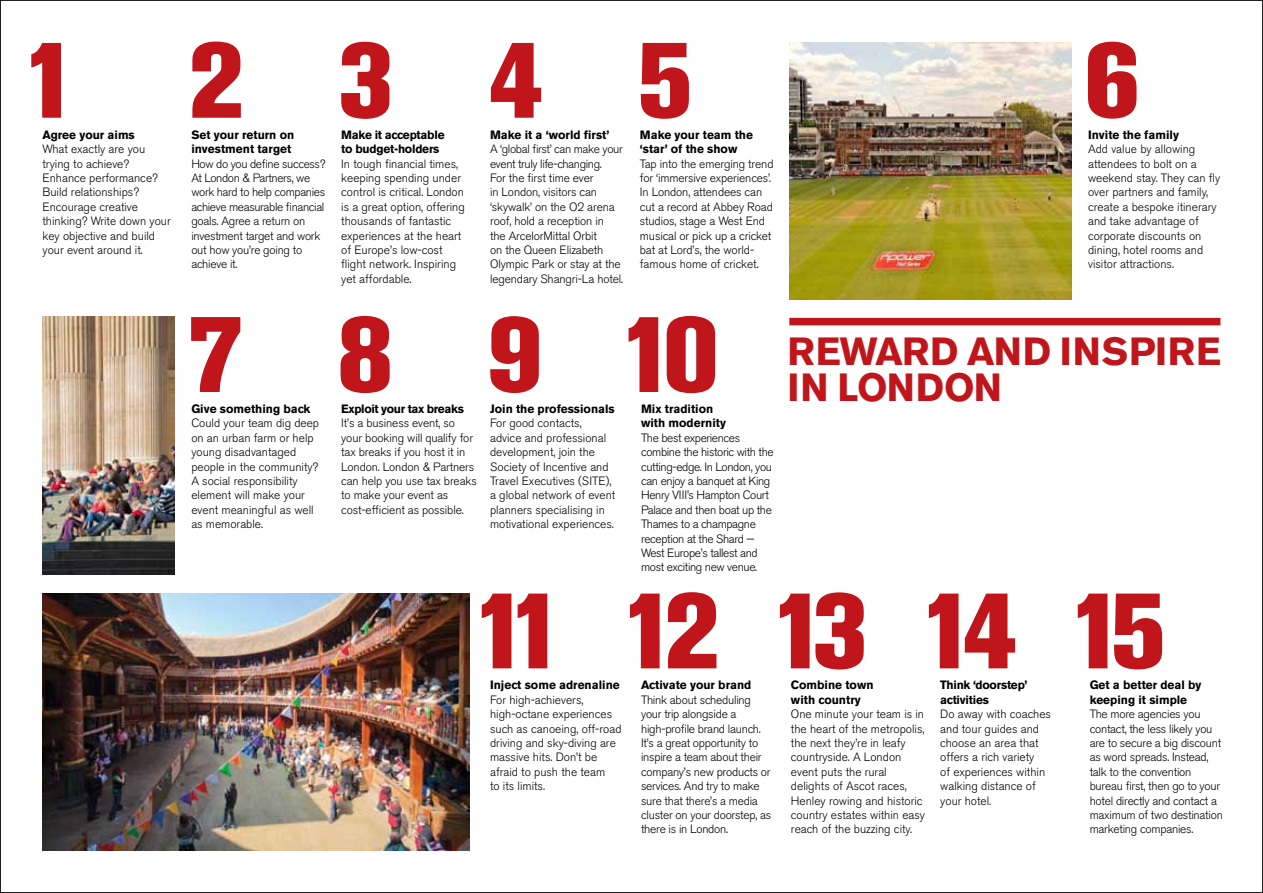
<style>
.page{position:relative;width:1263px;height:893px;background:#fff}
.page>*{position:absolute;margin:0;border:0;box-sizing:border-box;transform-origin:0 0}
.t1{font:800 105.9px "Akzidenz Grotesk BE";letter-spacing:-.115em;color:#c0151b}
.t2{font:700 39px/36px "Akzidenz Grotesk BE";letter-spacing:.02em;color:#c0151b}
.t3{font:300 12px/14.4px "Akzidenz Grotesk BE";color:#000}
.t4{font:300 12px/14.4px "Akzidenz Grotesk BE";letter-spacing:-.02em;color:#000}
.t5{font:300 12px/14.4px "Akzidenz Grotesk BE";letter-spacing:-.03em;color:#000}
.t6{font:700 12px/14.4px "Akzidenz Grotesk BE";color:#000}
.t7{font:700 12px/14.4px "Akzidenz Grotesk BE";letter-spacing:-.02em;color:#000}
.t8{font:700 12px "Akzidenz Grotesk BE";letter-spacing:-.03em;color:#000}
</style>
<div class="page">
<div style="left:789px;top:318px;width:431px;height:7px;background:#c0151b"></div>
<img style="left:43px;top:317px;width:132px;height:257px">
<img style="left:43px;top:593px;width:427px;height:257px">
<img style="left:790px;top:43px;width:281px;height:257px">
<h1 class="t1" style="left:22px;top:19px;width:56px">1</h1>
<p class="t6" style="left:43px;top:127px;width:94px">Agree your aims</p>
<p class="t3" style="left:43px;top:142px;width:130px">What exactly are you trying to achieve?<br>Enhance performance?<br>Build relationships?<br>Encourage creative thinking? Write down your key objective and build your event around it.</p>
<h1 class="t1" style="left:189px;top:19px;width:56px">2</h1>
<p class="t6" style="left:191px;top:127px;width:104px">Set your return on investment target</p>
<p class="t5" style="left:191px;top:156px;width:136px">How do you define success?<br>At London &amp; Partners, we work hard to help companies achieve measurable financial goals. Agree a return on investment target and work out how you’re going to achieve it.</p>
<h1 class="t1" style="left:338px;top:19px;width:56px">3</h1>
<h1 class="t1" style="left:1085px;top:19px;width:56px">6</h1>
<h1 class="t1" style="left:489px;top:19px;width:56px">4</h1>
<h1 class="t1" style="left:638px;top:19px;width:56px">5</h1>
<p class="t7" style="left:341px;top:127px;width:105px">Make it acceptable to budget-holders</p>
<p class="t3" style="left:341px;top:156px;width:125px">In tough financial times, keeping spending under control is critical. London is a great option, offering thousands of fantastic experiences at the heart of Europe’s low-cost flight network. Inspiring yet affordable.</p>
<p class="t6" style="left:490px;top:127px;width:121px">Make it a ‘world first’</p>
<p class="t3" style="left:490px;top:142px;width:135px">A ‘global first’ can make your event truly life-changing.<br>For the first time ever<br>in London, visitors can ‘skywalk’ on the O2 arena roof, hold a reception in<br>the ArcelorMittal Orbit<br>on the Queen Elizabeth<br>Olympic Park or stay at the legendary Shangri-La hotel.</p>
<p class="t6" style="left:640px;top:127px;width:115px">Make your team the ‘star’ of the show</p>
<p class="t3" style="left:640px;top:156px;width:135px">Tap into the emerging trend for ‘immersive experiences’.<br>In London, attendees can cut a record at Abbey Road studios, stage a West End musical or pick up a cricket bat at Lord’s, the world&shy;famous home of cricket.</p>
<p class="t6" style="left:1088px;top:127px;width:92px">Invite the family</p>
<p class="t3" style="left:1088px;top:142px;width:134px">Add value by allowing attendees to bolt on a weekend stay. They can fly over partners and family, create a bespoke itinerary and take advantage of corporate discounts on dining, hotel rooms and visitor attractions.</p>
<h1 class="t1" style="left:188px;top:294px;width:56px">7</h1>
<h1 class="t1" style="left:488px;top:294px;width:232px">9 10</h1>
<h1 class="t1" style="left:338px;top:294px;width:56px">8</h1>
<p class="t6" style="left:191px;top:402px;width:121px">Give something back</p>
<p class="t3" style="left:191px;top:416px;width:129px">Could your team dig deep on an urban farm or help young disadvantaged people in the community?<br>A social responsibility element will make your event meaningful as well as memorable.</p>
<p class="t8" style="left:341px;top:402px;width:124px">Exploit your tax breaks</p>
<p class="t3" style="left:341px;top:416px;width:137px">It’s a business event, so your booking will qualify for tax breaks if you host it in<br>London. London &amp; Partners can help you use tax breaks to make your event as cost-efficient as possible.</p>
<p class="t6" style="left:490px;top:402px;width:126px">Join the professionals</p>
<p class="t3" style="left:490px;top:416px;width:127px">For good contacts, advice and professional development, join the<br>Society of Incentive and<br>Travel Executives (SITE), a global network of event planners specialising in motivational experiences.</p>
<p class="t6" style="left:641px;top:402px;width:86px">Mix tradition with modernity</p>
<p class="t5" style="left:641px;top:431px;width:134px">The best experiences combine the historic with the cutting-edge. In London, you can enjoy a banquet at King<br>Henry VIII’s Hampton Court<br>Palace and then boat up the<br>Thames to a champagne reception at the Shard —<br>West Europe’s tallest and most exciting new venue.</p>
<h2 class="t2" style="left:788px;top:334px;width:435px">REWARD AND INSPIRE<br>IN LONDON</h2>
<h1 class="t1" style="left:473px;top:570px;width:92px">11</h1>
<p class="t6" style="left:490px;top:678px;width:131px">Inject some adrenaline</p>
<p class="t3" style="left:490px;top:693px;width:133px">For high-achievers, high-octane experiences such as canoeing, off-road driving and sky-diving are massive hits. Don’t be afraid to push the team<br>to its limits.</p>
<h1 class="t1" style="left:621px;top:570px;width:100px">12</h1>
<p class="t6" style="left:641px;top:678px;width:112px">Activate your brand</p>
<p class="t4" style="left:641px;top:693px;width:132px">Think about scheduling your trip alongside a high-profile brand launch.<br>It’s a great opportunity to inspire a team about their company’s new products or services. And try to make sure that there’s a media cluster on your doorstep, as there is in London.</p>
<h1 class="t1" style="left:771px;top:570px;width:98px">13</h1>
<h1 class="t1" style="left:920px;top:570px;width:99px">14</h1>
<p class="t6" style="left:791px;top:678px;width:84px">Combine town with country</p>
<p class="t3" style="left:791px;top:707px;width:136px">One minute your team is in the heart of the metropolis, the next they’re in leafy countryside. A London event puts the rural delights of Ascot races,<br>Henley rowing and historic country estates within easy reach of the buzzing city.</p>
<p class="t7" style="left:940px;top:678px;width:89px">Think ‘doorstep’ activities</p>
<p class="t3" style="left:940px;top:707px;width:112px">Do away with coaches and tour guides and choose an area that offers a rich variety<br>of experiences within walking distance of your hotel.</p>
<h1 class="t1" style="left:1069px;top:570px;width:98px">15</h1>
<p class="t6" style="left:1090px;top:678px;width:113px">Get a better deal by keeping it simple</p>
<p class="t4" style="left:1090px;top:707px;width:135px">The more agencies you contact, the less likely you are to secure a big discount as word spreads. Instead, talk to the convention bureau first, then go to your hotel directly and contact a maximum of two destination marketing companies.</p>
</div>
